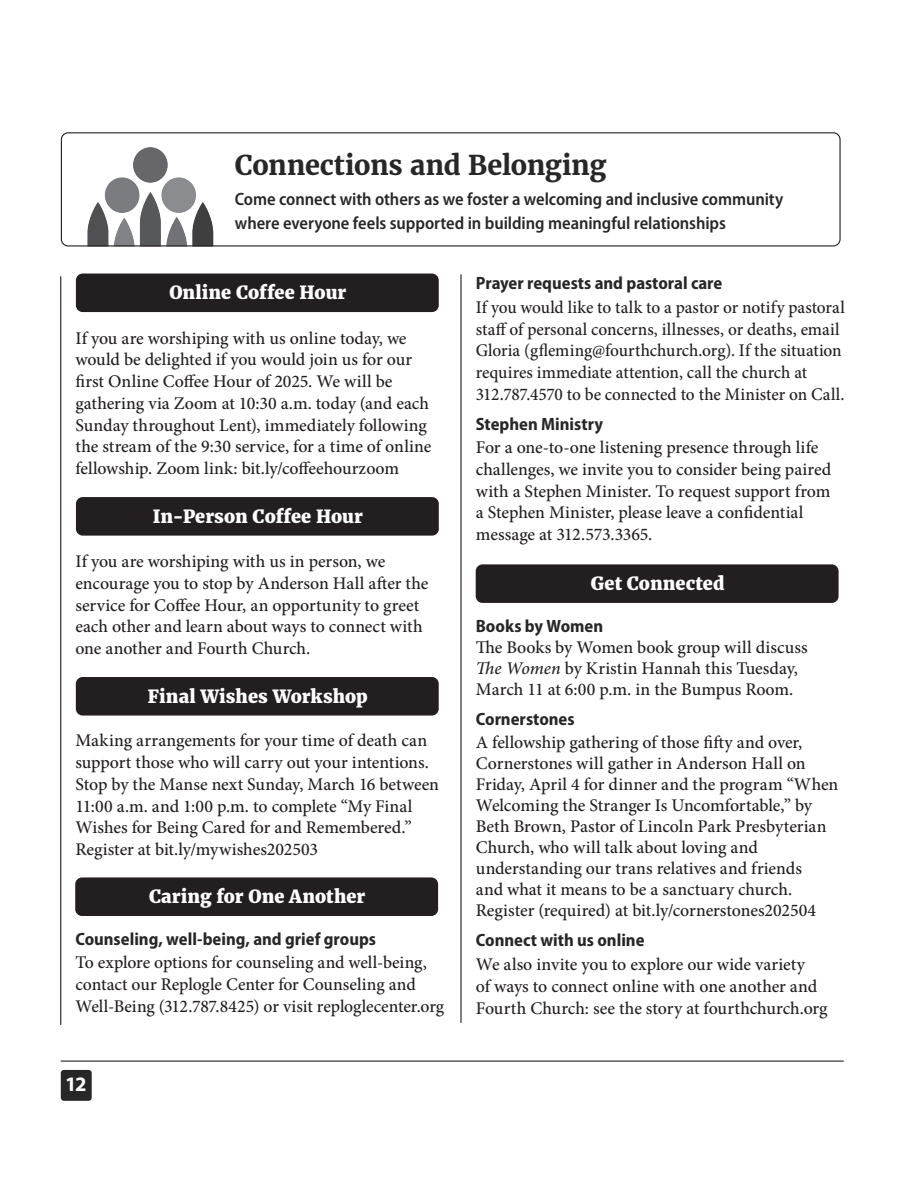
<style>
.page{position:relative;width:918px;height:1188px;background:#fff}
.page>*{position:absolute;margin:0;border:0;box-sizing:border-box;transform-origin:0 0}
.t1{font:700 27px "Merriweather";letter-spacing:-.01em;color:#272728}
.t2{font:700 20.7px "Myriad Pro";color:#fff}
.t3{font:800 18px "Merriweather";color:#fff}
.t4{font:500 17.85px/21.8px "Minion Pro";letter-spacing:-.005em;color:#231f20}
.t5{font:700 semi-condensed 17.85px "Myriad Pro";color:#272728}
.t6{font:600 semi-condensed 17.85px/24px "Myriad Pro";letter-spacing:-.005em;color:#272728}
.s1{font-style:italic}
</style>
<div class="page">
<div style="left:61px;top:1070px;width:31px;height:31px;background:#272728;border-radius:3px"></div>
<hr style="left:61px;top:1061px;width:783px;height:1px;background:#231f20">
<div style="left:76px;top:274px;width:363px;height:38px;background:#231f20;border-radius:7px"></div>
<hr style="left:60px;top:276px;width:1px;height:749px;background:#231f20">
<hr style="left:460px;top:274px;width:2px;height:749px;background:#231f20">
<div style="left:76px;top:497px;width:363px;height:39px;background:#231f20;border-radius:7px"></div>
<div style="left:76px;top:677px;width:363px;height:39px;background:#231f20;border-radius:7px"></div>
<div style="left:476px;top:564px;width:363px;height:39px;background:#231f20;border-radius:7px"></div>
<img style="left:87px;top:147px;width:127px;height:98px">
<div style="left:61px;top:132px;width:780px;height:115px;border:1px solid #231f20;border-radius:7px"></div>
<div style="left:75px;top:877px;width:363px;height:39px;background:#231f20;border-radius:7px"></div>
<p class="t1" style="left:235px;top:149px;width:373px">Connections and Belonging</p>
<p class="t6" style="left:235px;top:188px;width:550px">Come connect with others as we foster a welcoming and inclusive community where everyone feels supported in building meaningful relationships</p>
<p class="t3" style="left:169px;top:282px;width:178px">Online Coffee Hour</p>
<p class="t4" style="left:75px;top:327px;width:358px">If you are worshiping with us online today, we would be delighted if you would join us for our first Online Coffee Hour of 2025. We will be gathering via Zoom at 10:30 a.m. today (and each Sunday throughout Lent), immediately following the stream of the 9:30 service, for a time of online fellowship. Zoom link: bit.ly/coffeehourzoom</p>
<p class="t3" style="left:153px;top:505px;width:212px">In-Person Coffee Hour</p>
<p class="t4" style="left:75px;top:551px;width:355px">If you are worshiping with us in person, we encourage you to stop by Anderson Hall after the service for Coffee Hour, an opportunity to greet each other and learn about ways to connect with one another and Fourth Church.</p>
<p class="t3" style="left:148px;top:685px;width:222px">Final Wishes Workshop</p>
<p class="t4" style="left:75px;top:730px;width:365px">Making arrangements for your time of death can support those who will carry out your intentions.<br>Stop by the Manse next Sunday, March 16 between 11:00 a.m. and 1:00 p.m. to complete “My Final Wishes for Being Cared for and Remembered.” Register at bit.ly/mywishes202503</p>
<p class="t3" style="left:149px;top:885px;width:218px">Caring for One Another</p>
<p class="t5" style="left:75px;top:929px;width:302px">Counseling, well-being, and grief groups</p>
<p class="t4" style="left:75px;top:952px;width:370px">To explore options for counseling and well-being, contact our Replogle Center for Counseling and<br>Well-Being (312.787.8425) or visit reploglecenter.org</p>
<p class="t2" style="left:65px;top:1071px;width:23px">12</p>
<p class="t5" style="left:476px;top:273px;width:248px">Prayer requests and pastoral care</p>
<p class="t4" style="left:476px;top:296px;width:370px">If you would like to talk to a pastor or notify pastoral staff of personal concerns, illnesses, or deaths, email Gloria (gfleming@fourthchurch.org). If the situation requires immediate attention, call the church at 312.787.4570 to be connected to the Minister on Call.</p>
<p class="t5" style="left:476px;top:414px;width:129px">Stephen Ministry</p>
<p class="t4" style="left:476px;top:437px;width:357px">For a one-to-one listening presence through life challenges, we invite you to consider being paired with a Stephen Minister. To request support from a Stephen Minister, please leave a confidential message at 312.573.3365.</p>
<p class="t3" style="left:591px;top:572px;width:135px">Get Connected</p>
<p class="t5" style="left:476px;top:616px;width:129px">Books by Women</p>
<p class="t4" style="left:476px;top:637px;width:333px;line-height:21px">The Books by Women book group will discuss<br><span class="s1">The Women</span> by Kristin Hannah this Tuesday,<br>March 11 at 6:00 p.m. in the Bumpus Room.</p>
<p class="t5" style="left:476px;top:709px;width:100px">Cornerstones</p>
<p class="t4" style="left:476px;top:732px;width:364px;line-height:21px">A fellowship gathering of those fifty and over, Cornerstones will gather in Anderson Hall on Friday, April 4 for dinner and the program “When Welcoming the Stranger Is Uncomfortable,” by Beth Brown, Pastor of Lincoln Park Presbyterian Church, who will talk about loving and understanding our trans relatives and friends<br>and what it means to be a sanctuary church.<br>Register (required) at bit.ly/cornerstones202504</p>
<p class="t5" style="left:476px;top:930px;width:170px">Connect with us online</p>
<p class="t4" style="left:476px;top:954px;width:353px">We also invite you to explore our wide variety<br>of ways to connect online with one another and<br>Fourth Church: see the story at fourthchurch.org</p>
</div>
